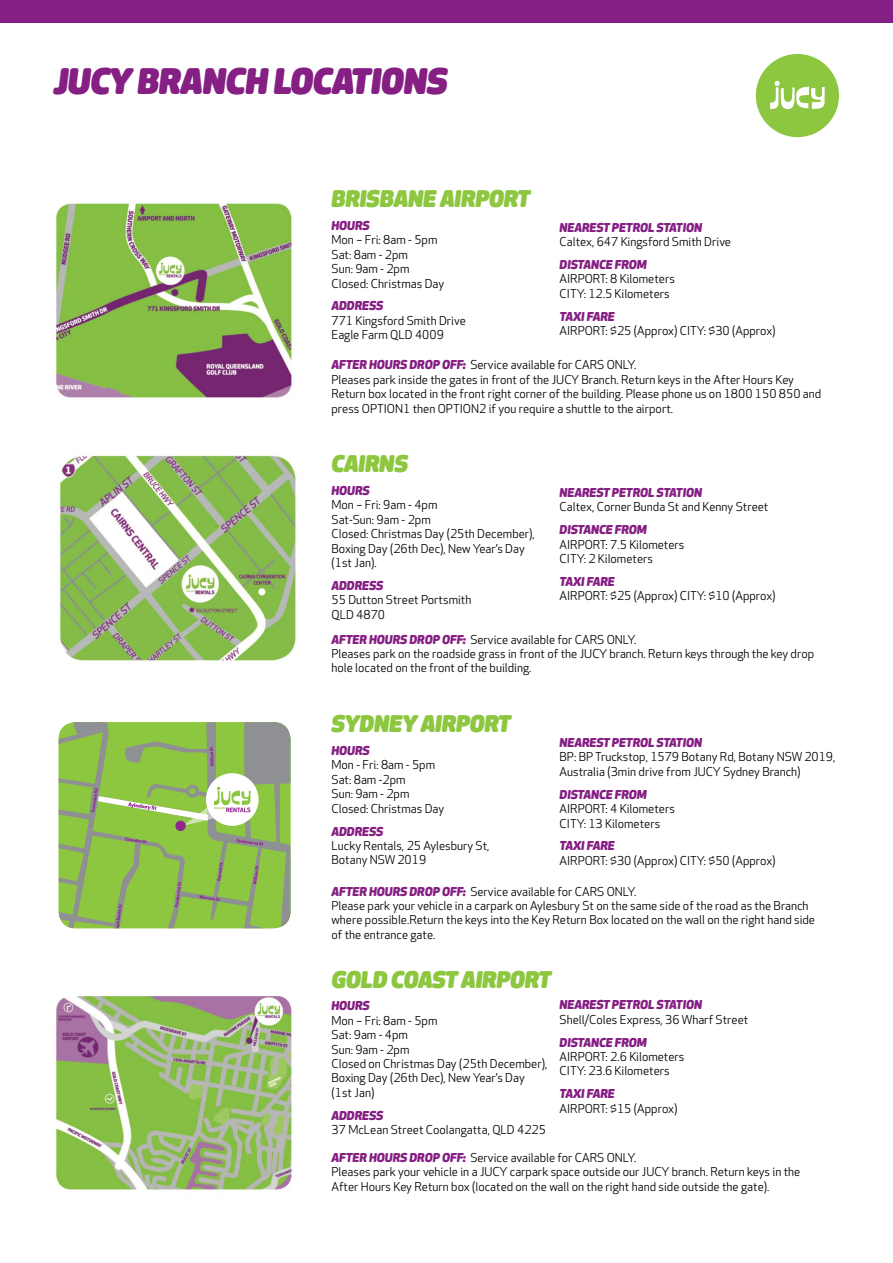
<style>
.page{position:relative;width:893px;height:1263px;background:#fff}
.page>*{position:absolute;margin:0;border:0;box-sizing:border-box;transform-origin:0 0}
.t1{font:italic 900 34.5px "Apex Rounded";color:#851f83}
.t2{font:italic 900 22.5px "Apex Rounded";color:#8dc63f}
.t3{font:12px/14.4px "Apex Rounded";color:#000}
.t4{font:italic 800 12px "Apex Rounded";color:#851f83}
.s1{font-weight:800;font-style:italic;color:#851f83}
</style>
<div class="page">
<div style="left:756px;top:54px;width:83px;height:83px;background:#8dc63f;border-radius:50%"></div>
<svg style="left:770px;top:81px;width:55px;height:28px"></svg>
<div style="left:0;top:0;width:893px;height:22px;background:#851f83"></div>
<img style="left:56px;top:203px;width:237px;height:195px">
<img style="left:58px;top:453px;width:239px;height:208px">
<svg style="left:59px;top:722px;width:231px;height:206px;background:#8db954"></svg>
<svg style="left:77px;top:835px;width:70px;height:94px;background:#8dba50"></svg>
<svg style="left:175px;top:882px;width:6px;height:25px"></svg>
<svg style="left:210px;top:747px;width:4px;height:19px"></svg>
<svg style="left:236px;top:839px;width:27px;height:6px"></svg>
<svg style="left:200px;top:895px;width:20px;height:6px"></svg>
<svg style="left:217px;top:862px;width:6px;height:19px"></svg>
<svg style="left:253px;top:865px;width:6px;height:19px"></svg>
<div style="left:206px;top:773px;width:53px;height:53px;background:#fff;border-radius:50%"></div>
<svg style="left:91px;top:787px;width:160px;height:39px"></svg>
<div style="left:175px;top:821px;width:11px;height:10px;background:#92278f;border-radius:50%"></div>
<img style="left:54px;top:996px;width:239px;height:195px">
<h1 class="t1" style="left:54px;top:60px;width:395px">JUCY BRANCH LOCATIONS</h1>
<h2 class="t2" style="left:332px;top:185px;width:200px">BRISBANE AIRPORT</h2>
<p class="t4" style="left:332px;top:219px;width:40px">HOURS</p>
<p class="t3" style="left:332px;top:233px;width:114px">Mon – Fri: 8am - 5pm<br>Sat: 8am - 2pm<br>Sun: 9am - 2pm<br>Closed: Christmas Day</p>
<p class="t4" style="left:332px;top:299px;width:53px">ADDRESS</p>
<p class="t3" style="left:332px;top:314px;width:136px">771 Kingsford Smith Drive<br>Eagle Farm QLD 4009</p>
<p class="t4" style="left:560px;top:221px;width:144px">NEAREST PETROL STATION</p>
<p class="t3" style="left:560px;top:235px;width:173px">Caltex, 647 Kingsford Smith Drive</p>
<p class="t4" style="left:560px;top:258px;width:89px">DISTANCE FROM</p>
<p class="t3" style="left:560px;top:272px;width:117px">AIRPORT: 8 Kilometers<br>CITY: 12.5 Kilometers</p>
<p class="t4" style="left:560px;top:310px;width:57px">TAXI FARE</p>
<p class="t3" style="left:560px;top:324px;width:218px">AIRPORT: $25 (Approx) CITY: $30 (Approx)</p>
<p class="t3" style="left:332px;top:358px;width:491px"><span class="s1">AFTER HOURS DROP OFF:</span> Service available for CARS ONLY.<br>Pleases park inside the gates in front of the JUCY Branch. Return keys in the After Hours Key Return box located in the front right corner of the building. Please phone us on 1800 150 850 and press OPTION1 then OPTION2 if you require a shuttle to the airport.</p>
<h2 class="t2" style="left:332px;top:450px;width:78px">CAIRNS</h2>
<p class="t4" style="left:332px;top:484px;width:40px">HOURS</p>
<p class="t3" style="left:332px;top:498px;width:205px">Mon – Fri: 9am - 4pm<br>Sat-Sun: 9am - 2pm<br>Closed: Christmas Day (25th December),<br>Boxing Day (26th Dec), New Year’s Day (1st Jan).</p>
<p class="t4" style="left:332px;top:579px;width:53px">ADDRESS</p>
<p class="t3" style="left:332px;top:593px;width:141px">55 Dutton Street Portsmith<br>QLD 4870</p>
<p class="t4" style="left:560px;top:486px;width:144px">NEAREST PETROL STATION</p>
<p class="t3" style="left:560px;top:500px;width:210px">Caltex, Corner Bunda St and Kenny Street</p>
<p class="t4" style="left:560px;top:523px;width:89px">DISTANCE FROM</p>
<p class="t3" style="left:560px;top:537px;width:126px">AIRPORT: 7.5 Kilometers<br>CITY: 2 Kilometers</p>
<p class="t4" style="left:560px;top:575px;width:57px">TAXI FARE</p>
<p class="t3" style="left:560px;top:589px;width:218px">AIRPORT: $25 (Approx) CITY: $10 (Approx)</p>
<p class="t3" style="left:332px;top:632px;width:484px"><span class="s1">AFTER HOURS DROP OFF:</span> Service available for CARS ONLY.<br>Pleases park on the roadside grass in front of the JUCY branch. Return keys through the key drop hole located on the front of the building.</p>
<h2 class="t2" style="left:332px;top:710px;width:181px">SYDNEY AIRPORT</h2>
<p class="t4" style="left:332px;top:744px;width:40px">HOURS</p>
<p class="t3" style="left:332px;top:758px;width:114px">Mon - Fri: 8am - 5pm<br>Sat: 8am -2pm<br>Sun: 9am - 2pm<br>Closed: Christmas Day</p>
<p class="t4" style="left:332px;top:824px;width:53px">ADDRESS</p>
<p class="t3" style="left:332px;top:839px;width:160px">Lucky Rentals, 25 Aylesbury St,<br>Botany NSW 2019</p>
<p class="t4" style="left:560px;top:736px;width:144px">NEAREST PETROL STATION</p>
<p class="t3" style="left:560px;top:750px;width:277px">BP: BP Truckstop, 1579 Botany Rd, Botany NSW 2019,<br>Australia (3min drive from JUCY Sydney Branch)</p>
<p class="t4" style="left:560px;top:788px;width:89px">DISTANCE FROM</p>
<p class="t3" style="left:560px;top:802px;width:117px">AIRPORT: 4 Kilometers<br>CITY: 13 Kilometers</p>
<p class="t4" style="left:560px;top:839px;width:57px">TAXI FARE</p>
<p class="t3" style="left:560px;top:854px;width:218px">AIRPORT: $30 (Approx) CITY: $50 (Approx)</p>
<p class="t3" style="left:332px;top:884px;width:485px"><span class="s1">AFTER HOURS DROP OFF:</span> Service available for CARS ONLY.<br>Please park your vehicle in a carpark on Aylesbury St on the same side of the road as the Branch where possible.Return the keys into the Key Return Box located on the wall on the right hand side of the entrance gate.</p>
<h2 class="t2" style="left:332px;top:967px;width:221px">GOLD COAST AIRPORT</h2>
<p class="t4" style="left:332px;top:999px;width:40px">HOURS</p>
<p class="t3" style="left:332px;top:1013px;width:217px">Mon – Fri: 8am - 5pm<br>Sat: 9am - 4pm<br>Sun: 9am - 2pm<br>Closed on Christmas Day (25th December),<br>Boxing Day (26th Dec), New Year’s Day (1st Jan)</p>
<p class="t4" style="left:332px;top:1108px;width:53px">ADDRESS</p>
<p class="t3" style="left:332px;top:1123px;width:216px">37 McLean Street Coolangatta, QLD 4225</p>
<p class="t4" style="left:560px;top:998px;width:144px">NEAREST PETROL STATION</p>
<p class="t3" style="left:560px;top:1012px;width:190px">Shell/Coles Express, 36 Wharf Street</p>
<p class="t4" style="left:560px;top:1035px;width:89px">DISTANCE FROM</p>
<p class="t3" style="left:560px;top:1050px;width:126px">AIRPORT: 2.6 Kilometers<br>CITY: 23.6 Kilometers</p>
<p class="t4" style="left:560px;top:1087px;width:57px">TAXI FARE</p>
<p class="t3" style="left:560px;top:1101px;width:119px">AIRPORT: $15 (Approx)</p>
<p class="t3" style="left:332px;top:1151px;width:470px"><span class="s1">AFTER HOURS DROP OFF:</span> Service available for CARS ONLY.<br>Pleases park your vehicle in a JUCY carpark space outside our JUCY branch. Return keys in the<br>After Hours Key Return box (located on the wall on the right hand side outside the gate).</p>
</div>
